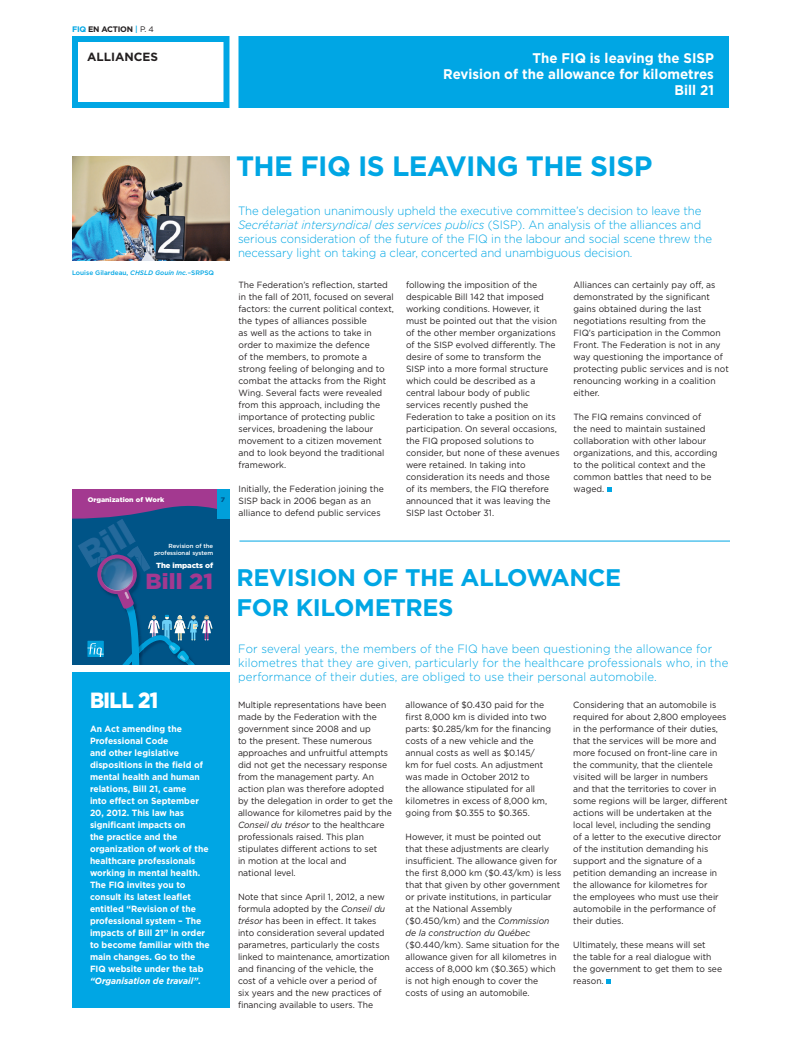
<style>
.page{position:relative;width:801px;height:1044px;background:#fff}
.page>*{position:absolute;margin:0;border:0;box-sizing:border-box;transform-origin:0 0}
.t1{font:900 36.6px/30.5px "Gotham";color:#24699b;text-align:center}
.t2{font:700 28px "Gotham";letter-spacing:-.02em;color:#00a6e4}
.t3{font:700 24px/30px "Gotham";letter-spacing:-.015em;color:#00a6e4}
.t4{font:900 22px "Gotham";letter-spacing:-.025em;color:#fff;scale:.9 1}
.t5{font:900 21.9px "Gotham";letter-spacing:.005em;color:#a33990;scale:1.04 1}
.t6{font:700 14px/16px "Gotham";color:#fff;text-align:right;scale:.95 1}
.t7{font:300 12px/14px "Gotham";letter-spacing:-.005em;color:#00a6e4;scale:.95 1}
.t8{font:700 11.9px "Gotham";color:#231f20}
.t9{font:9px/12px "Gotham";color:#231f20;scale:.95 1}
.t10{font:700 9px/12px "Gotham";color:#fff;scale:.95 1}
.t11{font:700 8px "Gotham";color:#231f20}
.t12{font:8px "Gotham";color:#231f20}
.t13{font:900 7.4px "Gotham";letter-spacing:-.015em;color:#fff;scale:1.04 1}
.t14{font:900 6.7px "Gotham";color:#fff;scale:1.04 1}
.t15{font:900 6.7px "Gotham";color:#005487;scale:1.04 1}
.t16{font:500 6.5px "Gotham";color:#00a6e4}
.t17{font:500 5.9px/6.7px "Gotham";letter-spacing:-.015em;color:#fff;text-align:right;scale:1.04 1}
.s1{color:#00a6e4}
.s2{font-weight:500;color:#00a6e4}
.s3{font-style:italic}
</style>
<div class="page">
<div style="left:72px;top:36px;width:158px;height:72px;border:6px solid #00a6e4"></div>
<hr style="left:240px;top:541px;width:490px;height:1px;background:#00a6e4">
<svg style="left:606px;top:980px;width:5px;height:4px"></svg>
<div style="left:72px;top:672px;width:158px;height:336px;background:#00a6e4"></div>
<svg style="left:72px;top:489px;width:158px;height:176px;background:#1e588f"></svg>
<svg style="left:607px;top:488px;width:5px;height:4px"></svg>
<div style="left:242px;top:39px;width:484px;height:66px;background:#00a6e4"></div>
<div style="left:238px;top:36px;width:491px;height:72px;border:6px solid #00a6e4"></div>
<img style="left:72px;top:156px;width:158px;height:105px">
<p class="t11" style="left:72px;top:24px;width:42px"><span class="s1">FIQ</span> en action</p>
<p class="t12" style="left:135px;top:24px;width:20px"><span class="s2">|</span> p. 4</p>
<h3 class="t8" style="left:87px;top:50px;width:73px">alliances</h3>
<h3 class="t6" style="left:443px;top:49px;width:287px">The FIQ is leaving the SISP<br>Revision of the allowance for kilometres<br>Bill 21</h3>
<p class="t16" style="left:72px;top:269px;width:125px">Louise Gilardeau, <span class="s3">CHSLD Gouin Inc.</span>–Srp</p>
<p class="t16" style="left:204px;top:269px;width:11px">sq</p>
<p class="t14" style="left:88px;top:496px;width:75px">Organization of Work</p>
<p class="t15" style="left:221px;top:496px;width:6px">7</p>
<h1 class="t1" style="left:74px;top:544px;width:59px;rotate:-30deg">Bill<br>21</h1>
<p class="t17" style="left:154px;top:543px;width:58px">Revision of the professional system</p>
<p class="t13" style="left:156px;top:561px;width:56px">The impacts of</p>
<h3 class="t5" style="left:146px;top:568px;width:66px">Bill 21</h3>
<h3 class="t4" style="left:90px;top:688px;width:77px">Bill 21</h3>
<p class="t10" style="left:90px;top:723px;width:128px">An Act amending the<br>Professional Code<br>and other legislative dispositions in the field of mental health and human relations, Bill 21, came<br>into effect on September<br>20, 2012. This law has significant impacts on<br>the practice and the organization of work of the healthcare professionals working in mental health.<br>The FIQ invites you to consult its latest leaflet entitled “Revision of the professional system – The impacts of Bill 21” in order to become familiar with the main changes. Go to the<br>FIQ website under the tab <span class="s3">“Organisation de travail”</span>.</p>
<h2 class="t2" style="left:236px;top:150px;width:418px">The FIQ is leaving the SISP</h2>
<p class="t7" style="left:238px;top:204px;width:500px">The delegation unanimously upheld the executive committee’s decision to leave the <span class="s3">Secrétariat intersyndical des services publics</span> (SISP). An analysis of the alliances and serious consideration of the future of the FIQ in the labour and social scene threw the necessary light on taking a clear, concerted and unambiguous decision.</p>
<p class="t9" style="left:238px;top:279px;width:165px">The Federation’s reflection, started in the fall of 2011, focused on several factors: the current political context, the types of alliances possible<br>as well as the actions to take in order to maximize the defence<br>of the members, to promote a strong feeling of belonging and to combat the attacks from the Right<br>Wing. Several facts were revealed from this approach, including the importance of protecting public services, broadening the labour movement to a citizen movement and to look beyond the traditional framework.</p>
<p class="t9" style="left:238px;top:483px;width:155px">Initially, the Federation joining the<br>SISP back in 2006 began as an alliance to defend public services</p>
<p class="t9" style="left:406px;top:279px;width:163px">following the imposition of the despicable Bill 142 that imposed working conditions. However, it must be pointed out that the vision of the other member organizations of the SISP evolved differently. The desire of some to transform the<br>SISP into a more formal structure which could be described as a central labour body of public services recently pushed the<br>Federation to take a position on its participation. On several occasions, the FIQ proposed solutions to consider, but none of these avenues were retained. In taking into consideration its needs and those of its members, the FIQ therefore announced that it was leaving the<br>SISP last October 31.</p>
<p class="t9" style="left:574px;top:279px;width:165px">Alliances can certainly pay off, as demonstrated by the significant gains obtained during the last negotiations resulting from the<br>FIQ’s participation in the Common<br>Front. The Federation is not in any way questioning the importance of protecting public services and is not renouncing working in a coalition either.</p>
<p class="t9" style="left:574px;top:411px;width:153px">The FIQ remains convinced of<br>the need to maintain sustained collaboration with other labour organizations, and this, according to the political context and the common battles that need to be waged.</p>
<h3 class="t3" style="left:236px;top:562px;width:89px">Revision</h3>
<h3 class="t3" style="left:236px;top:562px;width:386px;text-indent:126px">of the allowance for ki lom etres</h3>
<p class="t7" style="left:238px;top:642px;width:517px">For several years, the members of the FIQ have been questioning the allowance for kilometres that they are given, particularly for the healthcare professionals who, in the performance of their duties, are obliged to use their personal automobile.</p>
<p class="t9" style="left:238px;top:699px;width:164px">Multiple representations have been made by the Federation with the government since 2008 and up<br>to the present. These numerous approaches and unfruitful attempts did not get the necessary response from the management party. An action plan was therefore adopted by the delegation in order to get the allowance for kilometres paid by the<br><span class="s3">Conseil du trésor</span> to the healthcare professionals raised. This plan stipulates different actions to set<br>in motion at the local and<br>national level.</p>
<p class="t9" style="left:238px;top:891px;width:161px">Note that since April 1, 2012, a new formula adopted by the <span class="s3">Conseil du trésor</span> has been in effect. It takes into consideration several updated parametres, particularly the costs linked to maintenance, amortization and financing of the vehicle, the cost of a vehicle over a period of six years and the new practices of financing available to users. The</p>
<p class="t9" style="left:406px;top:699px;width:155px">allowance of $0.430 paid for the first 8,000 km is divided into two parts: $0.285/km for the financing costs of a new vehicle and the annual costs as well as $0.145/<br>km for fuel costs. An adjustment was made in October 2012 to<br>the allowance stipulated for all kilometres in excess of 8,000 km, going from $0.355 to $0.365.</p>
<p class="t9" style="left:406px;top:831px;width:165px">However, it must be pointed out<br>that these adjustments are clearly insufficient. The allowance given for the first 8,000 km ($0.43/km) is less that that given by other government or private institutions, in particular at the National Assembly ($0.450/km) and the <span class="s3">Commission de la construction du Québec</span></p>
<p class="t9" style="left:406px;top:939px;width:164px">($0.440/km). Same situation for the allowance given for all kilometres in access of 8,000 km ($0.365) which is not high enough to cover the costs of using an automobile.</p>
<p class="t9" style="left:573px;top:699px;width:164px">Considering that an automobile is required for about 2,800 employees in the performance of their duties, that the services will be more and more focused on front-line care in the community, that the clientele visited will be larger in numbers<br>and that the territories to cover in some regions will be larger, different actions will be undertaken at the local level, including the sending<br>of a letter to the executive director of the institution demanding his support and the signature of a petition demanding an increase in the allowance for kilometres for<br>the employees who must use their automobile in the performance of their duties.</p>
<p class="t9" style="left:573px;top:938px;width:158px">Ultimately, these means will set<br>the table for a real dialogue with the government to get them to see reason.</p>
</div>
